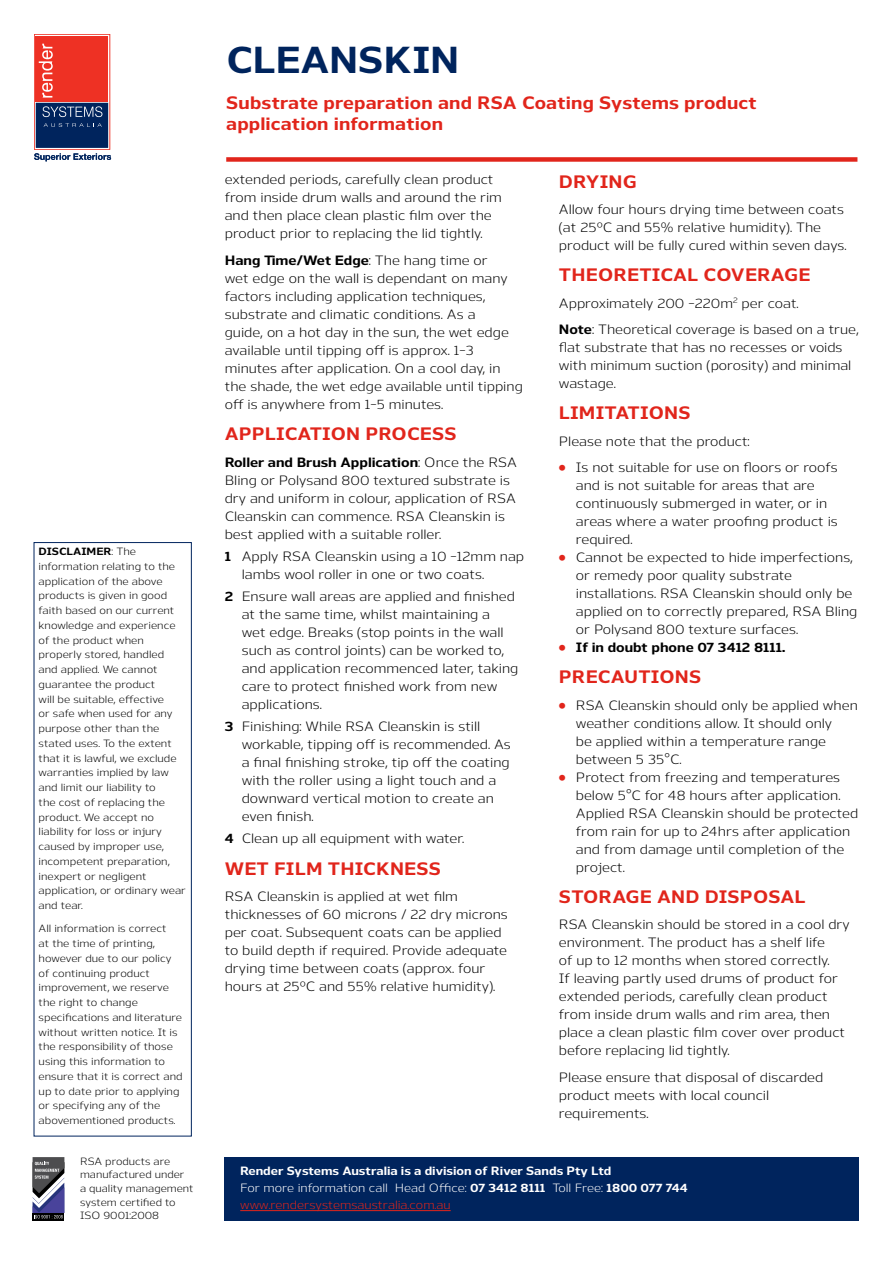
<style>
.page{position:relative;width:893px;height:1263px;background:#fff}
.page>*{position:absolute;margin:0;border:0;box-sizing:border-box;transform-origin:0 0}
.t1{font:700 37.5px "Nauman";letter-spacing:-.005em;color:#00245d}
.t2{font:700 18px/21px "Nauman";letter-spacing:.01em;color:#e1251b}
.t3{font:13.5px/18px "Nauman";color:#000}
.t4{font:700 13.5px "Nauman";color:#000}
.t5{font:700 12px/17.4px "Nauman";color:#fff}
.t6{font:10.5px/14.7px "Nauman";color:#000}
.s1{font-weight:700}
.s2{font-weight:700;color:#e1251b}
.s3{color:#e1251b}
.s4{font-weight:400}
.s5{font-weight:400;color:#e1251b}
</style>
<div class="page">
<div style="left:225px;top:1157px;width:634px;height:64px;background:#00245d"></div>
<hr style="left:240px;top:1210px;width:211px;height:1px;background:#e1251b">
<div style="left:33px;top:1213px;width:31px;height:8px;background:#000"></div>
<svg style="left:33px;top:1157px;width:31px;height:62px"></svg>
<svg style="left:34px;top:34px;width:77px;height:127px;background:#9f4c59"></svg>
<div style="left:226px;top:157px;width:631px;height:5px;background:#e1251b"></div>
<div style="left:34px;top:542px;width:158px;height:594px;border:1px solid #00245d"></div>
<p class="t6" style="left:39px;top:543px;width:149px"><span class="s1">DISCLAIMER</span>: The information relating to the application of the above products is given in good faith based on our current knowledge and experience of the product when properly stored, handled and applied. We cannot guarantee the product<br>will be suitable, effective<br>or safe when used for any purpose other than the stated uses. To the extent that it is lawful, we exclude warranties implied by law and limit our liability to<br>the cost of replacing the product. We accept no liability for loss or injury caused by improper use, incompetent preparation, inexpert or negligent application, or ordinary wear and tear.</p>
<p class="t6" style="left:39px;top:920px;width:145px">All information is correct<br>at the time of printing, however due to our policy of continuing product improvement, we reserve the right to change specifications and literature without written notice. It is the responsibility of those using this information to ensure that it is correct and up to date prior to applying or specifying any of the abovementioned products.</p>
<p class="t6" style="left:80px;top:1153px;width:115px;line-height:13.5px">RSA products are manufactured under<br>a quality management system certified to<br>ISO 9001:2008</p>
<h1 class="t1" style="left:226px;top:29px;width:234px">CLEANSKIN</h1>
<h2 class="t2" style="left:226px;top:90px;width:532px">Substrate preparation and RSA Coating Systems product application information</h2>
<p class="t3" style="left:225px;top:169px;width:279px">extended periods, carefully clean product from inside drum walls and around the rim and then place clean plastic film over the product prior to replacing the lid tightly.</p>
<p class="t3" style="left:225px;top:250px;width:300px"><span class="s1">Hang Time/Wet Edge</span>: The hang time or<br>wet edge on the wall is dependant on many factors including application techniques, substrate and climatic conditions. As a<br>guide, on a hot day in the sun, the wet edge available until tipping off is approx. 1-3 minutes after application. On a cool day, in the shade, the wet edge available until tipping off is anywhere from 1-5 minutes.</p>
<h2 class="t2" style="left:225px;top:421px;width:234px">APPLICATION PROCESS</h2>
<p class="t3" style="left:225px;top:451px;width:294px"><span class="s1">Roller and Brush Application</span>: Once the RSA Bling or Polysand 800 textured substrate is dry and uniform in colour, application of RSA Cleanskin can commence. RSA Cleanskin is best applied with a suitable roller.</p>
<p class="t3" style="left:242px;top:546px;width:284px;text-indent:-17px"><span class="s1">1</span> Apply RSA Cleanskin using a 10 -12mm nap lambs wool roller in one or two coats.</p>
<p class="t3" style="left:242px;top:586px;width:278px;text-indent:-17px"><span class="s1">2</span> Ensure wall areas are applied and finished at the same time, whilst maintaining a<br>wet edge. Breaks (stop points in the wall such as control joints) can be worked to, and application recommenced later, taking care to protect finished work from new applications.</p>
<p class="t3" style="left:242px;top:716px;width:271px;text-indent:-17px"><span class="s1">3</span> Finishing: While RSA Cleanskin is still workable, tipping off is recommended. As a final finishing stroke, tip off the coating with the roller using a light touch and a downward vertical motion to create an even finish.</p>
<p class="t3" style="left:225px;top:828px;width:241px"><span class="s1">4</span> Clean up all equipment with water.</p>
<h2 class="t2" style="left:225px;top:856px;width:218px">WET FILM THICKNESS</h2>
<p class="t3" style="left:225px;top:886px;width:285px">RSA Cleanskin is applied at wet film thicknesses of 60 microns / 22 dry microns per coat. Subsequent coats can be applied to build depth if required. Provide adequate drying time between coats (approx. four hours at 25ºC and 55% relative humidity).</p>
<h2 class="t2" style="left:559px;top:169px;width:80px">DRYING</h2>
<p class="t3" style="left:559px;top:199px;width:289px">Allow four hours drying time between coats (at 25ºC and 55% relative humidity). The product will be fully cured within seven days.</p>
<h2 class="t2" style="left:559px;top:262px;width:253px">THEORETICAL COVERAGE</h2>
<p class="t3" style="left:559px;top:289px;width:302px;line-height:26.5px">Approximately 200 -220m<sup>2</sup> per coat.<br><span class="s1">Note</span>: Theoretical coverage is based on a true,</p>
<p class="t3" style="left:559px;top:337px;width:294px">flat substrate that has no recesses or voids with minimum suction (porosity) and minimal wastage.</p>
<h2 class="t2" style="left:559px;top:400px;width:133px">LIMITATIONS</h2>
<p class="t3" style="left:559px;top:431px;width:192px">Please note that the product:</p>
<p class="t3" style="left:576px;top:457px;width:264px;text-indent:-17px"><span class="s2">•</span> Is not suitable for use on floors or roofs and is not suitable for areas that are continuously submerged in water, or in areas where a water proofing product is required.</p>
<p class="t3" style="left:576px;top:547px;width:283px;text-indent:-17px"><span class="s2">•</span> Cannot be expected to hide imperfections, or remedy poor quality substrate installations. RSA Cleanskin should only be applied on to correctly prepared, RSA Bling or Polysand 800 texture surfaces.</p>
<p class="t4" style="left:559px;top:636px;width:228px"><span class="s3">•</span> If in doubt phone 07 3412 8111.</p>
<h2 class="t2" style="left:559px;top:664px;width:144px">PRECAUTIONS</h2>
<p class="t3" style="left:576px;top:695px;width:283px;text-indent:-17px"><span class="s2">•</span> RSA Cleanskin should only be applied when weather conditions allow. It should only<br>be applied within a temperature range between 5 35°C.</p>
<p class="t3" style="left:576px;top:767px;width:284px;text-indent:-17px"><span class="s2">•</span> Protect from freezing and temperatures below 5°C for 48 hours after application.<br>Applied RSA Cleanskin should be protected from rain for up to 24hrs after application and from damage until completion of the project.</p>
<h2 class="t2" style="left:559px;top:884px;width:248px">STORAGE AND DISPOSAL</h2>
<p class="t3" style="left:559px;top:914px;width:292px">RSA Cleanskin should be stored in a cool dry environment. The product has a shelf life<br>of up to 12 months when stored correctly.<br>If leaving partly used drums of product for extended periods, carefully clean product from inside drum walls and rim area, then place a clean plastic film cover over product before replacing lid tightly.</p>
<p class="t3" style="left:559px;top:1067px;width:266px">Please ensure that disposal of discarded product meets with local council requirements.</p>
<p class="t5" style="left:240px;top:1160px;width:449px">Render Systems Australia is a division of River Sands Pty Ltd<br><span class="s4">For more information call Head Office:</span> 07 3412 8111 <span class="s4">Toll Free:</span> 1800 077 744 <span class="s5">www.rendersystemsaustralia.com.au</span></p>
</div>
